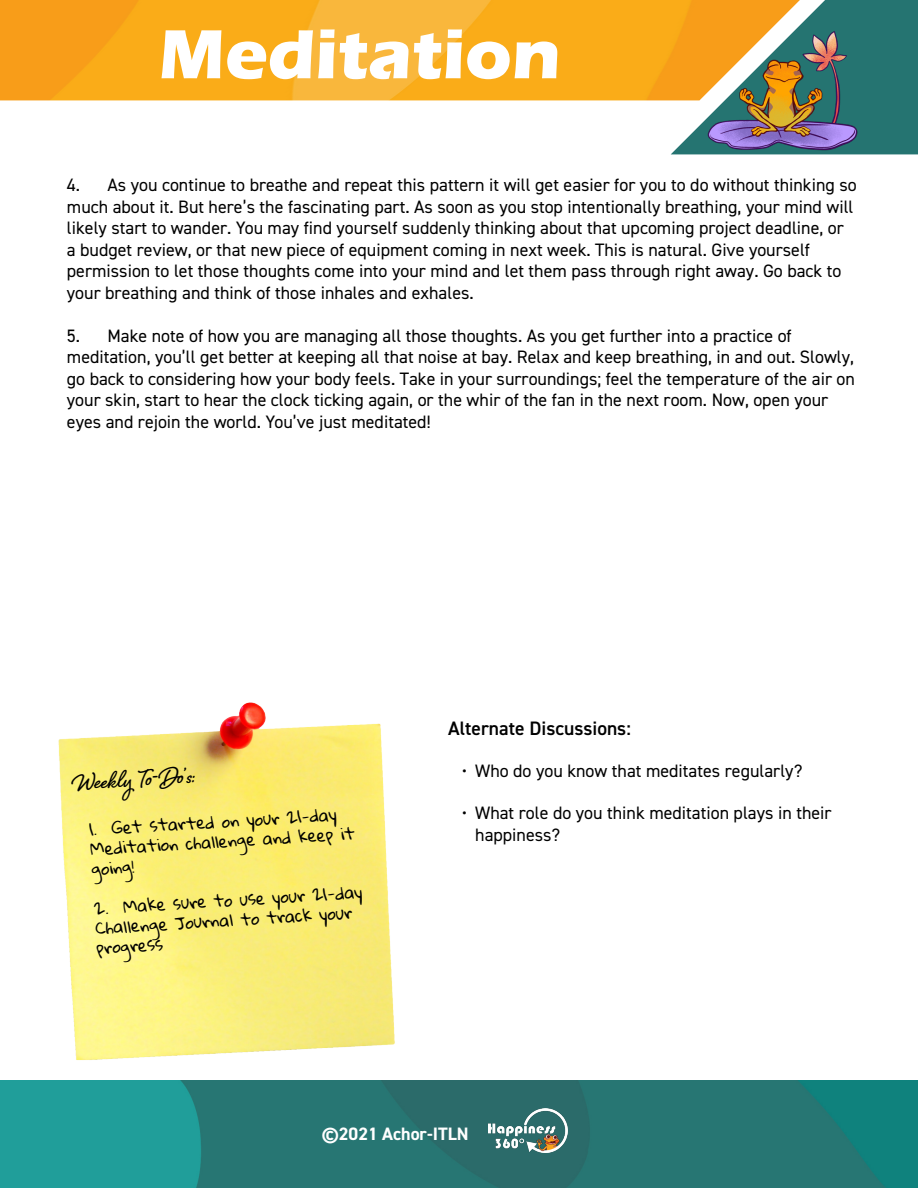
<style>
.page{position:relative;width:918px;height:1188px;background:#fff}
.page>*{position:absolute;margin:0;border:0;box-sizing:border-box;transform-origin:0 0}
.t1{font:700 72px "Eras ITC";color:#fff}
.t2{font:700 30px "Shelby";color:#000}
.t3{font:600 19.5px "DIN2014";color:#000}
.t4{font:18px/21.6px "DIN2014";color:#000}
.t5{font:700 18px "DIN2014";color:#fff}
.t6{font:16.5px/20.2px "Gloria Hallelujah";color:#000}
</style>
<div class="page">
<img style="left:0;top:1080px;width:918px;height:108px">
<img style="left:0;top:0;width:671px;height:100px">
<img style="left:671px;top:0;width:247px;height:154px">
<img style="left:489px;top:1108px;width:79px;height:44px">
<img style="left:703px;top:28px;width:159px;height:124px">
<img style="left:54px;top:702px;width:353px;height:386px">
<h1 class="t1" style="left:159px;top:13px;width:403px">Meditation</h1>
<p class="t4" style="left:67px;top:174px;width:791px">4. As you continue to breathe and repeat this pattern it will get easier for you to do without thinking so much about it. But here’s the fascinating part. As soon as you stop intentionally breathing, your mind will likely start to wander. You may find yourself suddenly thinking about that upcoming project deadline, or a budget review, or that new piece of equipment coming in next week. This is natural. Give yourself permission to let those thoughts come into your mind and let them pass through right away. Go back to your breathing and think of those inhales and exhales.</p>
<p class="t4" style="left:67px;top:325px;width:790px">5. Make note of how you are managing all those thoughts. As you get further into a practice of meditation, you’ll get better at keeping all that noise at bay. Relax and keep breathing, in and out. Slowly, go back to considering how your body feels. Take in your surroundings; feel the temperature of the air on your skin, start to hear the clock ticking again, or the whir of the fan in the next room. Now, open your eyes and rejoin the world. You’ve just meditated!</p>
<h2 class="t2" style="left:72px;top:763px;width:123px;rotate:-4deg">Weekly To-Do’s:</h2>
<p class="t6" style="left:89px;top:819px;width:266px;rotate:-3deg">1. Get started on your 21-day<br>Meditation challenge and keep it going!</p>
<p class="t6" style="left:94px;top:898px;width:270px;rotate:-3deg">2. Make sure to use your 21-day<br>Challenge Journal to track your progress</p>
<p class="t3" style="left:448px;top:716px;width:184px">Alternate Discussions:</p>
<p class="t4" style="left:462px;top:760px;width:342px">• Who do you know that meditates regularly?</p>
<p class="t4" style="left:475px;top:802px;width:358px;text-indent:-14px">• What role do you think meditation plays in their happiness?</p>
<p class="t5" style="left:322px;top:1122px;width:148px">©2021 Achor-ITLN</p>
</div>
